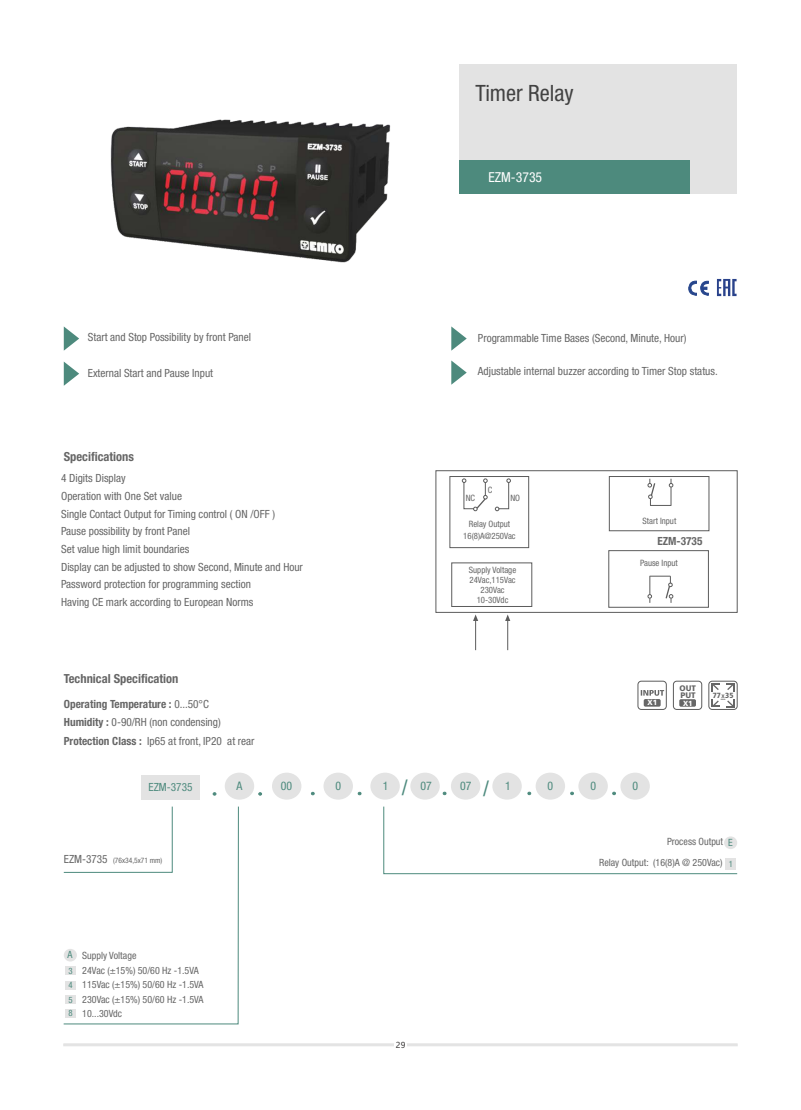
<style>
.page{position:relative;width:801px;height:1110px;background:#fff}
.page>*{position:absolute;margin:0;border:0;box-sizing:border-box;transform-origin:0 0}
.t1{font:condensed 22.5px "Helvetica Neue LT Pro";color:#424242}
.t2{font:21.25px "Arial";color:#4d8a7d}
.t3{font:condensed 13.75px "Helvetica Neue LT Pro";color:#fff}
.t4{font:700 condensed 12.5px "Helvetica Neue LT Pro";color:#666}
.t5{font:condensed 11.88px "Helvetica Neue LT Pro";color:#4d8a7d}
.t6{font:condensed 11.25px/17.8px "Helvetica Neue LT Pro";color:#666}
.t7{font:700 condensed 11.25px "Helvetica Neue LT Pro";color:#666}
.t8{font:condensed 11.25px "Helvetica Neue LT Pro";color:#4d8a7d}
.t9{font:condensed 10px/14.4px "Helvetica Neue LT Pro";color:#666}
.t10{font:condensed 10px "Helvetica Neue LT Pro";color:#4d8a7d}
.t11{font:condensed 8.75px/9.9px "Helvetica Neue LT Pro";color:#666;text-align:center}
.t12{font:condensed 8.75px/14.6px "Helvetica Neue LT Pro";color:#4d8a7d}
.t13{font:8.75px "Ebrima";color:#2b2929}
.t14{font:8px/6.5px "Humanist 777 BT Black B";color:#666}
.t15{font:condensed 7.5px "Helvetica Neue LT Pro";color:#666}
.t16{font:7.5px "Humanist 777 BT Black B";color:#fff}
.t17{font:7.5px "Humanist 777 BT Black B";color:#666;scale:.9 1}
.t18{font:2.38px "Humanist 777 BT Black B";color:#666}
.s1{font-weight:700}
.s2{font-size:11.25px}
.s3{color:#4d8a7d}
.s4{font-size:8.75px;color:#4d8a7d}
</style>
<div class="page">
<svg style="left:383px;top:806px;width:355px;height:68px"></svg>
<svg style="left:63px;top:806px;width:176px;height:218px"></svg>
<svg style="left:63px;top:806px;width:110px;height:66px"></svg>
<hr style="left:63px;top:1043px;width:674px;height:2px;background:#e3e3e3">
<div style="left:394px;top:1038px;width:13px;height:12px;background:#fff;border-radius:50%"></div>
<svg style="left:64px;top:326px;width:15px;height:24px"></svg>
<svg style="left:451px;top:326px;width:16px;height:24px"></svg>
<svg style="left:64px;top:362px;width:15px;height:23px"></svg>
<svg style="left:451px;top:360px;width:16px;height:24px"></svg>
<div style="left:637px;top:680px;width:29px;height:29px;background:#fff;border:1px solid #5c5c5c;border-radius:3px"></div>
<svg style="left:641px;top:690px;width:23px;height:5px"></svg>
<div style="left:644px;top:698px;width:16px;height:8px;background:#666;border-radius:2px"></div>
<div style="left:673px;top:680px;width:29px;height:29px;background:#fff;border:1px solid #5c5c5c;border-radius:3px"></div>
<div style="left:679px;top:699px;width:17px;height:7px;background:#666;border-radius:2px"></div>
<div style="left:708px;top:680px;width:29px;height:29px;background:#fff;border:1px solid #5c5c5c;border-radius:3px"></div>
<svg style="left:712px;top:683px;width:8px;height:8px"></svg>
<svg style="left:712px;top:699px;width:8px;height:7px"></svg>
<svg style="left:726px;top:683px;width:8px;height:8px"></svg>
<svg style="left:727px;top:699px;width:7px;height:7px"></svg>
<div style="left:724px;top:836px;width:13px;height:12px;background:#e3e3e3;border-radius:50%"></div>
<div style="left:435px;top:470px;width:302px;height:142px;border:1px solid #5c5c5c"></div>
<hr style="left:507px;top:620px;width:1px;height:30px;background:#5c5c5c">
<hr style="left:475px;top:620px;width:1px;height:30px;background:#5c5c5c">
<div style="left:609px;top:476px;width:100px;height:55px;border:1px solid #5c5c5c"></div>
<div style="left:450px;top:476px;width:79px;height:71px;border:1px solid #5c5c5c"></div>
<svg style="left:647px;top:478px;width:26px;height:28px"></svg>
<svg style="left:495px;top:478px;width:16px;height:33px"></svg>
<svg style="left:462px;top:478px;width:25px;height:33px"></svg>
<svg style="left:505px;top:614px;width:5px;height:6px"></svg>
<svg style="left:473px;top:614px;width:5px;height:6px"></svg>
<div style="left:451px;top:562px;width:81px;height:44px;border:1px solid #5c5c5c"></div>
<div style="left:608px;top:550px;width:101px;height:57px;border:1px solid #5c5c5c"></div>
<svg style="left:647px;top:575px;width:26px;height:27px"></svg>
<div style="left:65px;top:980px;width:11px;height:8px;background:#e3e3e3"></div>
<div style="left:65px;top:994px;width:11px;height:9px;background:#e3e3e3"></div>
<div style="left:65px;top:1008px;width:11px;height:9px;background:#e3e3e3"></div>
<div style="left:64px;top:948px;width:13px;height:13px;background:#e3e3e3;border-radius:50%"></div>
<div style="left:65px;top:966px;width:11px;height:8px;background:#e3e3e3"></div>
<svg style="left:688px;top:280px;width:21px;height:15px"></svg>
<img style="left:716px;top:278px;width:21px;height:19px">
<div style="left:225px;top:772px;width:29px;height:27px;background:#e3e3e3;border-radius:50%"></div>
<div style="left:272px;top:772px;width:29px;height:27px;background:#e3e3e3;border-radius:50%"></div>
<div style="left:323px;top:772px;width:30px;height:27px;background:#e3e3e3;border-radius:50%"></div>
<div style="left:370px;top:772px;width:30px;height:27px;background:#e3e3e3;border-radius:50%"></div>
<div style="left:410px;top:772px;width:30px;height:27px;background:#e3e3e3;border-radius:50%"></div>
<div style="left:451px;top:772px;width:29px;height:27px;background:#e3e3e3;border-radius:50%"></div>
<svg style="left:258px;top:792px;width:4px;height:3px"></svg>
<div style="left:492px;top:772px;width:30px;height:27px;background:#e3e3e3;border-radius:50%"></div>
<div style="left:536px;top:772px;width:29px;height:27px;background:#e3e3e3;border-radius:50%"></div>
<div style="left:578px;top:772px;width:30px;height:27px;background:#e3e3e3;border-radius:50%"></div>
<div style="left:620px;top:772px;width:30px;height:27px;background:#e3e3e3;border-radius:50%"></div>
<div style="left:141px;top:775px;width:58px;height:24px;background:#e3e3e3"></div>
<div style="left:459px;top:64px;width:278px;height:130px;background:#e3e3e3"></div>
<div style="left:459px;top:160px;width:231px;height:34px;background:#4d8a7d"></div>
<img style="left:110px;top:119px;width:281px;height:144px">
<h1 class="t1" style="left:475px;top:85px;width:100px">Timer Relay</h1>
<p class="t3" style="left:488px;top:172px;width:55px">EZM-3735</p>
<p class="t6" style="left:88px;top:329px;width:165px">Start and Stop Possibility by front Panel</p>
<p class="t6" style="left:478px;top:330px;width:210px">Programmable Time Bases (Second, Minute, Hour)</p>
<p class="t6" style="left:88px;top:365px;width:127px">External Start and Pause Input</p>
<p class="t6" style="left:478px;top:364px;width:241px">Adjustable internal buzzer according to Timer Stop status.</p>
<p class="t4" style="left:64px;top:451px;width:72px">Specifications</p>
<p class="t6" style="left:61px;top:470px;width:243px">4 Digits Display<br>Operation with One Set value<br>Single Contact Output for Timing control ( ON /OFF )<br>Pause possibility by front Panel<br>Set value high limit boundaries<br>Display can be adjusted to show Second, Minute and Hour Password protection for programming section<br>Having CE mark according to European Norms</p>
<p class="t11" style="left:466px;top:494px;width:11px">NC</p>
<p class="t11" style="left:488px;top:486px;width:6px">C</p>
<p class="t11" style="left:510px;top:494px;width:11px">NO</p>
<p class="t11" style="left:463px;top:519px;width:54px;line-height:12px">Relay Output<br>16(8)A@250Vac</p>
<p class="t11" style="left:469px;top:566px;width:49px">Supply Voltage<br>24Vac,115Vac<br>230Vac<br>10-30Vdc</p>
<p class="t11" style="left:642px;top:517px;width:35px">Start Input</p>
<p class="t11" style="left:640px;top:559px;width:39px">Pause Input</p>
<p class="t7" style="left:657px;top:537px;width:46px">EZM-3735</p>
<p class="t4" style="left:64px;top:673px;width:116px">Technical Specification</p>
<p class="t6" style="left:64px;top:696px;width:192px;line-height:18.4px"><span class="s1">Operating Temperature :</span> 0...50°C<br><span class="s1">Humidity :</span> 0-90/RH (non condensing)<br><span class="s1">Protection Class :</span> Ip65 at front, IP20 at rear</p>
<p class="t16" style="left:647px;top:699px;width:11px">X1</p>
<h2 class="t2" style="left:402px;top:779px;width:7px">/</h2>
<h2 class="t2" style="left:483px;top:779px;width:7px">/</h2>
<p class="t5" style="left:236px;top:781px;width:7px">A</p>
<p class="t5" style="left:281px;top:781px;width:13px">00</p>
<p class="t5" style="left:336px;top:781px;width:7px">0</p>
<p class="t5" style="left:383px;top:781px;width:7px">1</p>
<p class="t5" style="left:420px;top:781px;width:13px">07</p>
<p class="t5" style="left:460px;top:781px;width:13px">07</p>
<p class="t8" style="left:149px;top:783px;width:45px">EZM-3735</p>
<p class="t5" style="left:505px;top:781px;width:7px">1</p>
<p class="t5" style="left:547px;top:781px;width:7px">0</p>
<p class="t5" style="left:590px;top:781px;width:7px">0</p>
<p class="t5" style="left:632px;top:781px;width:7px">0</p>
<p class="t14" style="left:679px;top:685px;width:18px">OUT<br>PUT</p>
<p class="t16" style="left:683px;top:699px;width:11px">X1</p>
<p class="t17" style="left:713px;top:692px;width:25px">77 35</p>
<p class="t18" style="left:721px;top:698px;width:6px"><sup>X</sup>m m</p>
<p class="t15" style="left:64px;top:857px;width:100px"><span class="s2">EZM-3735</span> (76x34,5x71 mm)</p>
<p class="t10" style="left:68px;top:950px;width:6px">A</p>
<p class="t12" style="left:68px;top:978px;width:6px">4<br>5</p>
<p class="t12" style="left:68px;top:1006px;width:6px">8</p>
<p class="t12" style="left:68px;top:964px;width:6px">3</p>
<p class="t9" style="left:82px;top:949px;width:56px">Supply Voltage</p>
<p class="t9" style="left:82px;top:964px;width:123px">24Vac (±15%) 50/60 Hz -1.5VA<br>115Vac (±15%) 50/60 Hz -1.5VA<br>230Vac (±15%) 50/60 Hz -1.5VA<br>10...30Vdc</p>
<p class="t13" style="left:396px;top:1041px;width:11px">29</p>
<p class="t9" style="left:599px;top:832px;width:135px;line-height:21.1px;text-align:right">Process Output <span class="s3">E<br></span>Relay Output: (16(8)A @ 250Vac) <span class="s4">1</span></p>
</div>
